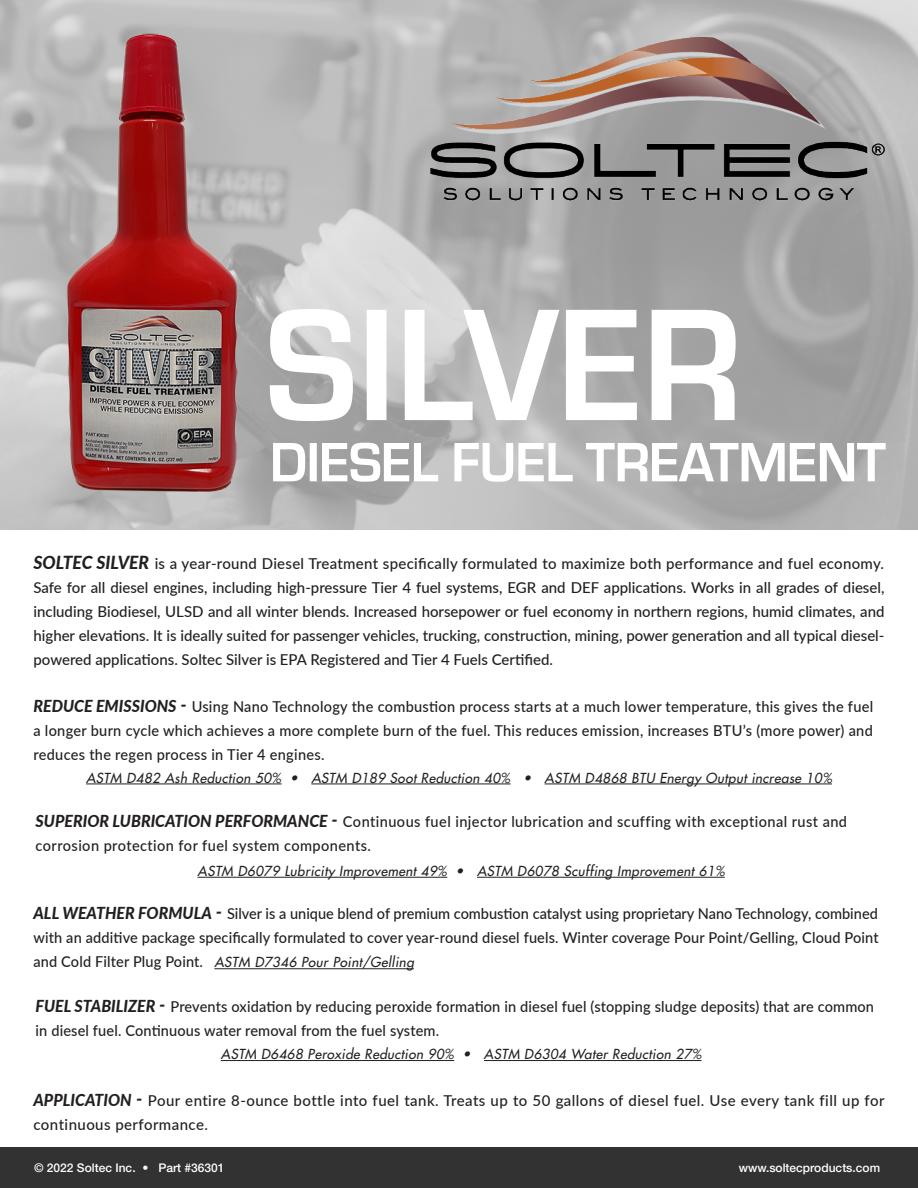
<style>
.page{position:relative;width:918px;height:1188px;background:#fff}
.page>*{position:absolute;margin:0;border:0;box-sizing:border-box;transform-origin:0 0}
.t1{font:500 15px/24px "Lato";letter-spacing:.01em;color:#231f20;text-align:justify}
.t2{font:500 15px/24px "Lato";letter-spacing:.03em;color:#231f20}
.t3{font:italic 500 13.5px "Futura Std";letter-spacing:.03em;color:#231f20}
.t4{font:500 12px "Helvetica Neue LT Std";color:#fff}
.s1{font-weight:800;font-style:italic;font-size:18px}
.s2{font-weight:800;font-style:italic;font-size:16.5px}
.s3{font-family:"Lato";font-style:normal;font-size:15px}
</style>
<div class="page">
<img style="left:0;top:0;width:918px;height:529px">
<div style="left:0;top:1148px;width:918px;height:40px;background:#323232"></div>
<img style="left:28px;top:20px;width:241px;height:482px">
<img style="left:430px;top:38px;width:455px;height:162px">
<svg style="left:273px;top:443px;width:613px;height:39px"></svg>
<svg style="left:270px;top:309px;width:466px;height:112px"></svg>
<hr style="left:86px;top:784px;width:196px;height:1px;background:#231f20">
<hr style="left:311px;top:784px;width:200px;height:1px;background:#231f20">
<hr style="left:545px;top:784px;width:287px;height:1px;background:#231f20">
<hr style="left:198px;top:877px;width:249px;height:1px;background:#231f20">
<hr style="left:477px;top:877px;width:248px;height:1px;background:#231f20">
<hr style="left:214px;top:968px;width:200px;height:1px;background:#231f20">
<hr style="left:221px;top:1060px;width:233px;height:1px;background:#231f20">
<hr style="left:484px;top:1060px;width:218px;height:1px;background:#231f20">
<p class="t1" style="left:33px;top:551px;width:853px"><span class="s1">SOLTEC SILVER</span> is a year-round Diesel Treatment specifically formulated to maximize both performance and fuel economy.<br>Safe for all diesel engines, including high-pressure Tier 4 fuel systems, EGR and DEF applications. Works in all grades of diesel, including Biodiesel, ULSD and all winter blends. Increased horsepower or fuel economy in northern regions, humid climates, and higher elevations. It is ideally suited for passenger vehicles, trucking, construction, mining, power generation and all typical diesel&shy;powered applications. Soltec Silver is EPA Registered and Tier 4 Fuels Certified.</p>
<p class="t1" style="left:33px;top:694px;width:841px"><span class="s2">REDUCE EMISSIONS</span> <span class="s1">-</span> Using Nano Technology the combustion process starts at a much lower temperature, this gives the fuel a longer burn cycle which achieves a more complete burn of the fuel. This reduces emission, increases BTU’s (more power) and reduces the regen process in Tier 4 engines.</p>
<p class="t3" style="left:86px;top:769px;width:747px">ASTM D482 Ash Reduction 50% • ASTM D189 Soot Reduction 40% • ASTM D4868 BTU Energy Output increase 10%</p>
<p class="t2" style="left:36px;top:809px;width:813px"><span class="s2">SUPERIOR LUBRICATION PERFORMANCE</span> <span class="s1">-</span> Continuous fuel injector lubrication and scuffing with exceptional rust and corrosion protection for fuel system components.</p>
<p class="t3" style="left:198px;top:862px;width:529px">ASTM D6079 Lubricity Improvement 49% • ASTM D6078 Scuffing Improvement 61%</p>
<p class="t1" style="left:33px;top:901px;width:847px"><span class="s2">ALL WEATHER FORMULA</span> <span class="s1">-</span> Silver is a unique blend of premium combustion catalyst using proprietary Nano Technology, combined with an additive package specifically formulated to cover year-round diesel fuels. Winter coverage Pour Point/Gelling, Cloud Point</p>
<p class="t3" style="left:33px;top:954px;width:382px"><span class="s3">and Cold Filter Plug Point.</span> ASTM D7346 Pour Point/Gelling</p>
<p class="t1" style="left:36px;top:994px;width:840px"><span class="s2">FUEL STABILIZER</span> <span class="s1">-</span> Prevents oxidation by reducing peroxide formation in diesel fuel (stopping sludge deposits) that are common in diesel fuel. Continuous water removal from the fuel system.</p>
<p class="t3" style="left:221px;top:1046px;width:482px">ASTM D6468 Peroxide Reduction 90% • ASTM D6304 Water Reduction 27%</p>
<p class="t2" style="left:33px;top:1088px;width:853px"><span class="s2">APPLICATION</span> <span class="s1">-</span> Pour entire 8-ounce bottle into fuel tank. Treats up to 50 gallons of diesel fuel. Use every tank fill up for continuous performance.</p>
<p class="t4" style="left:34px;top:1161px;width:192px">© 2022 Soltec Inc. • Part #36301</p>
<p class="t4" style="left:739px;top:1161px;width:143px">www.soltecproducts.com</p>
</div>
